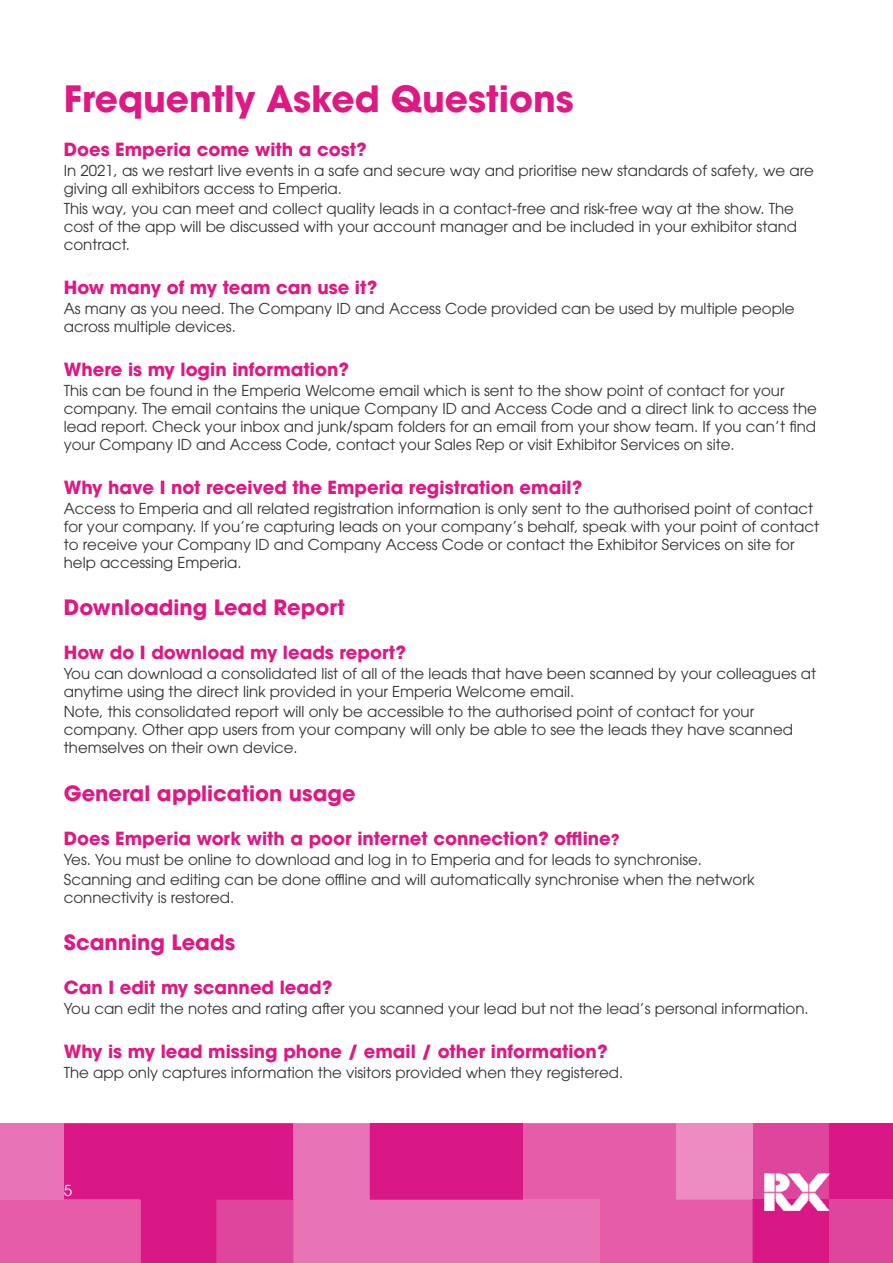
<style>
.page{position:relative;width:893px;height:1263px;background:#fff}
.page>*{position:absolute;margin:0;border:0;box-sizing:border-box;transform-origin:0 0}
.t1{font:700 36px "ITC Avant Garde Pro";color:#de1983}
.t2{font:700 21px "ITC Avant Garde Pro";color:#de1983}
.t3{font:700 18px "ITC Avant Garde Pro";color:#de1983}
.t4{font:15px/18px "ITC Avant Garde Pro";color:#323232}
.t5{font:15px "ITC Avant Garde Pro";color:#fff}
.s1{font-size:15px}
</style>
<div class="page">
<div style="left:829px;top:1123px;width:64px;height:77px;background:#d91785"></div>
<div style="left:829px;top:1200px;width:64px;height:63px;background:#e0459e"></div>
<svg style="left:0;top:1123px;width:829px;height:140px;background:#e14a9f"></svg>
<div style="left:0;top:1123px;width:64px;height:77px;background:#e873b5"></div>
<img style="left:765px;top:1174px;width:64px;height:36px">
<h1 class="t1" style="left:64px;top:74px;width:512px">Frequently Asked Questions</h1>
<p class="t3" style="left:64px;top:137px;width:305px">Does Emperia come with a cost?</p>
<p class="t4" style="left:64px;top:161px;width:752px">In 2021, as we restart live events in a safe and secure way and prioritise new standards of safety, we are giving all exhibitors access to Emperia.</p>
<p class="t4" style="left:64px;top:199px;width:735px">This way, you can meet and collect quality leads in a contact-free and risk-free way at the show. The cost of the app will be discussed with your account manager and be included in your exhibitor stand contract.</p>
<p class="t3" style="left:64px;top:275px;width:315px">How many of my team can use it?</p>
<p class="t4" style="left:64px;top:299px;width:732px">As many as you need. The Company ID and Access Code provided can be used by multiple people across multiple devices.</p>
<p class="t3" style="left:64px;top:357px;width:287px">Where is my login information?</p>
<p class="t4" style="left:64px;top:381px;width:755px">This can be found in the Emperia Welcome email which is sent to the show point of contact for your company. The email contains the unique Company ID and Access Code and a direct link to access the lead report. Check your inbox and junk/spam folders for an email from your show team. If you can’t find your Company ID and Access Code, contact your Sales Rep or visit Exhibitor Services on site.</p>
<p class="t3" style="left:64px;top:475px;width:520px">Why have I not received the Emperia registration email?</p>
<p class="t4" style="left:64px;top:499px;width:757px">Access to Emperia and all related registration information is only sent to the authorised point of contact for your company. If you’re capturing leads on your company’s behalf, speak with your point of contact to receive your Company ID and Company Access Code or contact the Exhibitor Services on site for help accessing Emperia.</p>
<h2 class="t2" style="left:64px;top:593px;width:283px">Downloading Lead Report</h2>
<p class="t3" style="left:64px;top:640px;width:344px">How do I download my leads report?</p>
<p class="t4" style="left:64px;top:664px;width:754px">You can download a consolidated list of all of the leads that have been scanned by your colleagues at anytime using the direct link provided in your Emperia Welcome email.</p>
<p class="t4" style="left:64px;top:703px;width:731px">Note, this consolidated report will only be accessible to the authorised point of contact for your company. Other app users from your company will only be able to see the leads they have scanned themselves on their own device.</p>
<h2 class="t2" style="left:64px;top:779px;width:293px">General application usage</h2>
<p class="t3" style="left:64px;top:826px;width:557px">Does Emperia work with a poor internet connection? offline<span class="s1">?</span></p>
<p class="t4" style="left:64px;top:849px;width:692px;line-height:20.1px">Yes. You must be online to download and log in to Emperia and for leads to synchronise.<br>Scanning and editing can be done offline and will automatically synchronise when the network</p>
<p class="t4" style="left:64px;top:888px;width:172px">connectivity is restored.</p>
<h2 class="t2" style="left:64px;top:929px;width:173px">Scanning Leads</h2>
<p class="t3" style="left:64px;top:975px;width:270px">Can I edit my scanned lead?</p>
<p class="t4" style="left:64px;top:1000px;width:746px">You can edit the notes and rating after you scanned your lead but not the lead’s personal information.</p>
<p class="t3" style="left:64px;top:1039px;width:545px">Why is my lead missing phone / email / other information?</p>
<p class="t4" style="left:64px;top:1064px;width:561px">The app only captures information the visitors provided when they registered.</p>
<p class="t5" style="left:64px;top:1181px;width:10px">5</p>
</div>
